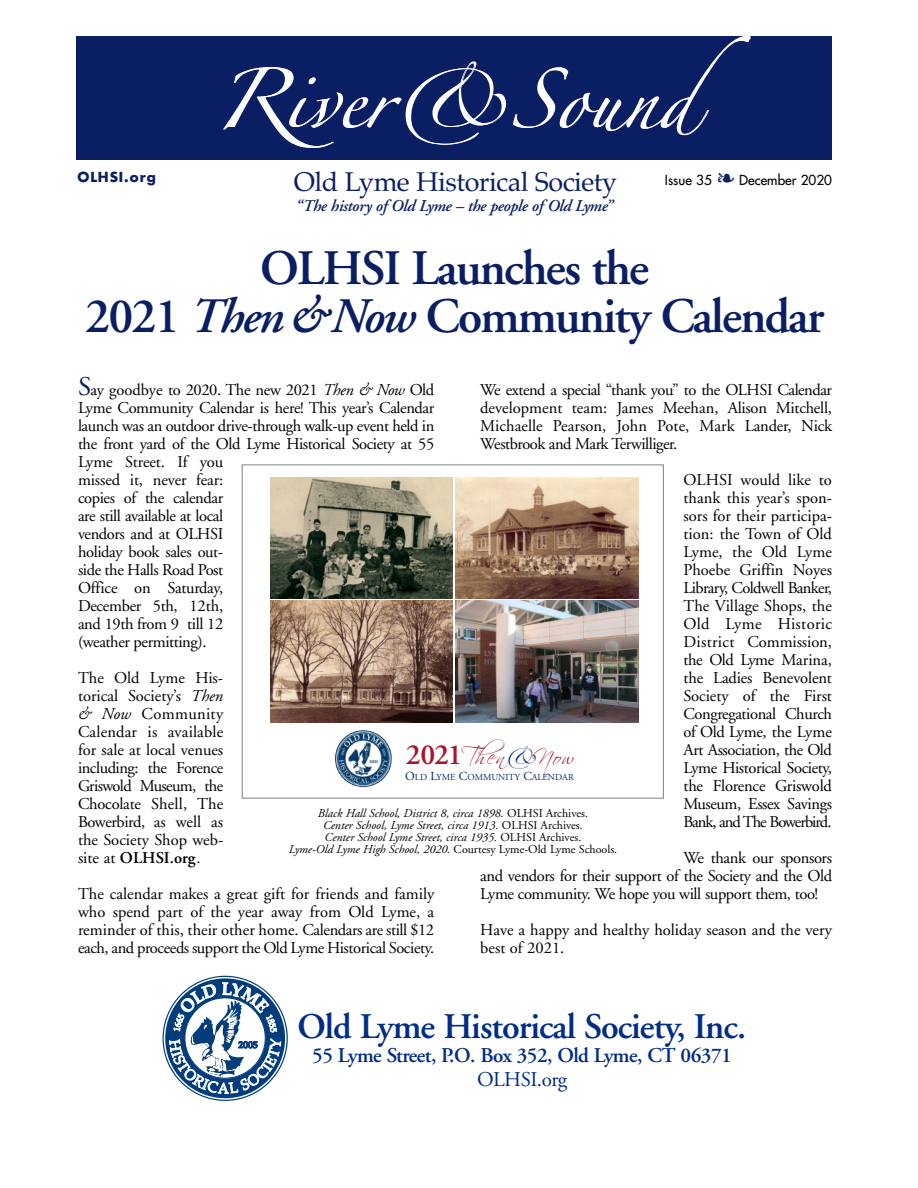
<style>
.page{position:relative;width:918px;height:1188px;background:#fff}
.page>*{position:absolute;margin:0;border:0;box-sizing:border-box;transform-origin:0 0}
.t1{font:54px "Zapfino";color:#fff}
.t2{font:600 49.5px/48px "Adobe Garamond";letter-spacing:-.035em;color:#0a1f63;text-align:center}
.t3{font:600 36px "Adobe Garamond";letter-spacing:-.025em;color:#002d86}
.t4{font:27px "Palatino";letter-spacing:-.02em;color:#0a1f63}
.t5{font:22.2px "Scriptina";letter-spacing:.03em;color:#a7162f}
.t6{font:600 21px "Adobe Garamond";letter-spacing:-.025em;color:#002d86}
.t7{font:21px "Adobe Garamond";letter-spacing:-.025em;color:#002d86}
.t8{font:16.5px/18px "Adobe Garamond";letter-spacing:-.025em;color:#000;text-align:justify}
.t9{font:16.5px/18px "Adobe Garamond";color:#000}
.t10{font:italic 600 16.5px "Adobe Garamond";letter-spacing:-.02em;color:#0a1f63}
.t11{font:500 13.5px "Futura Std";color:#000}
.t12{font:700 13.5px "Futura Std";letter-spacing:.07em;color:#0a1f63}
.t13{font:italic 12px/12px "Adobe Garamond";color:#000;text-align:center}
.t14{font:700 9.75px "Palatino Linotype";color:#013d7d}
.t15{font:9.15px "Adobe Garamond";color:#00276f}
.s1{font-family:"Zingbats SW";font-weight:400;font-size:27px;color:#0a1f63}
.s2{font-style:italic}
.s3{font-size:27px;color:#0a1f63}
.s4{font-weight:600}
.s5{font-family:"Adobe Garamond";font-weight:600;font-size:29.25px}
.s6{font-family:"Zapfino";font-size:14.7px;color:#00276f}
.s7{font-size:12.15px}
.s8{font-style:normal}
</style>
<div class="page">
<div style="left:77px;top:36px;width:755px;height:123px;background:#0a1f63"></div>
<div style="left:242px;top:464px;width:422px;height:335px;border:1px solid #808080"></div>
<svg style="left:161px;top:975px;width:128px;height:127px"></svg>
<svg style="left:164px;top:978px;width:122px;height:121px"></svg>
<img style="left:335px;top:730px;width:57px;height:57px">
<img style="left:456px;top:601px;width:182px;height:121px">
<img style="left:270px;top:601px;width:183px;height:121px">
<img style="left:456px;top:477px;width:182px;height:122px">
<img style="left:270px;top:477px;width:183px;height:122px">
<svg style="left:169px;top:983px;width:112px;height:110px"></svg>
<h1 class="t1" style="left:215px;top:77px;width:538px">River&amp;Sound</h1>
<p class="t12" style="left:78px;top:171px;width:80px">OLHSI.org</p>
<h3 class="t4" style="left:294px;top:166px;width:325px">Old Lyme Historical Society</h3>
<p class="t11" style="left:665px;top:173px;width:169px">Issue 35 <span class="s1">ß</span> December 2020</p>
<p class="t10" style="left:296px;top:199px;width:319px">“The history of Old Lyme – the people of Old Lyme”</p>
<h2 class="t2" style="left:85px;top:249px;width:741px">OLHSI Launches the<br>2021 <span class="s2">Then&amp;Now</span> Community Calendar</h2>
<p class="t8" style="left:480px;top:382px;width:353px">We extend a special “thank you” to the OLHSI Calendar development team: James Meehan, Alison Mitchell, Michaelle Pearson, John Pote, Mark Lander, Nick Westbrook and Mark Terwilliger.</p>
<p class="t8" style="left:684px;top:472px;width:150px">OLHSI would like to thank this year’s spon&shy;sors for their participa&shy;tion: the Town of Old Lyme, the Old Lyme Phoebe Griffin Noyes Library, Coldwell Banker, The Village Shops, the Old Lyme Historic District Commission, the Old Lyme Marina, the Ladies Benevolent Society of the First Congregational Church of Old Lyme, the Lyme Art Association, the Old Lyme Historical Society, the Florence Griswold Museum, Essex Savings Bank, and The Bowerbird.</p>
<p class="t8" style="left:480px;top:850px;width:353px;text-indent:203px">We thank our sponsors and vendors for their support of the Society and the Old Lyme community. We hope you will support them, too!</p>
<p class="t9" style="left:480px;top:922px;width:353px">Have a happy and healthy holiday season and the very best of 2021.</p>
<p class="t8" style="left:78px;top:382px;width:358px;text-align:left"><span class="s3">S</span>ay goodbye to 2020. The new 2021 <span class="s2">Then &amp; Now</span> Old<br>Lyme Community Calendar is here! This year’s Calendar launch was an outdoor drive-through walk-up event held in the front yard of the Old Lyme Historical Society at 55<br>Lyme Street. If you<br>missed it, never fear:<br>copies of the calendar<br>are still available at local<br>vendors and at OLHSI<br>holiday book sales out-<br>side the Halls Road Post<br>Office on Saturday,<br>December 5th, 12th,<br>and 19th from 9 till 12<br>(weather permitting).</p>
<p class="t8" style="left:78px;top:670px;width:147px">The Old Lyme His&shy;torical Society’s <span class="s2">Then &amp; Now</span> Community Calendar is available for sale at local venues including: the Forence Griswold Museum, the Chocolate Shell, The Bowerbird, as well as the Society Shop web&shy;site at <span class="s4">OLHSI.org</span>.</p>
<p class="t8" style="left:78px;top:886px;width:358px">The calendar makes a great gift for friends and family who spend part of the year away from Old Lyme, a reminder of this, their other home. Calendars are still $12 each, and proceeds support the Old Lyme Historical Society.</p>
<h3 class="t5" style="left:406px;top:743px;width:169px"><span class="s5">2021</span>Then<span class="s6">&amp;</span>Now</h3>
<p class="t15" style="left:405px;top:773px;width:170px"><span class="s7">O</span>LD <span class="s7">L</span>YME <span class="s7">C</span>OMMUNITY <span class="s7">C</span>ALENDAR</p>
<p class="t13" style="left:289px;top:808px;width:330px">Black Hall School, District 8, circa 1898. <span class="s8">OLHSI Archives.<br></span>Center School, Lyme Street, circa 1913. <span class="s8">OLHSI Archives.<br></span>Center School Lyme Street, circa 1935. <span class="s8">OLHSI Archives.<br></span>Lyme-Old Lyme High School, 2020. <span class="s8">Courtesy Lyme-Old Lyme Schools.</span></p>
<p class="t14" style="left:238px;top:1038px;width:21px">2005</p>
<h3 class="t3" style="left:298px;top:1012px;width:450px">Old Lyme Historical Society, Inc.</h3>
<p class="t6" style="left:312px;top:1047px;width:421px">55 Lyme Street, P.O. Box 352, Old Lyme, CT 06371</p>
<p class="t7" style="left:477px;top:1071px;width:92px">OLHSI.org</p>
</div>
